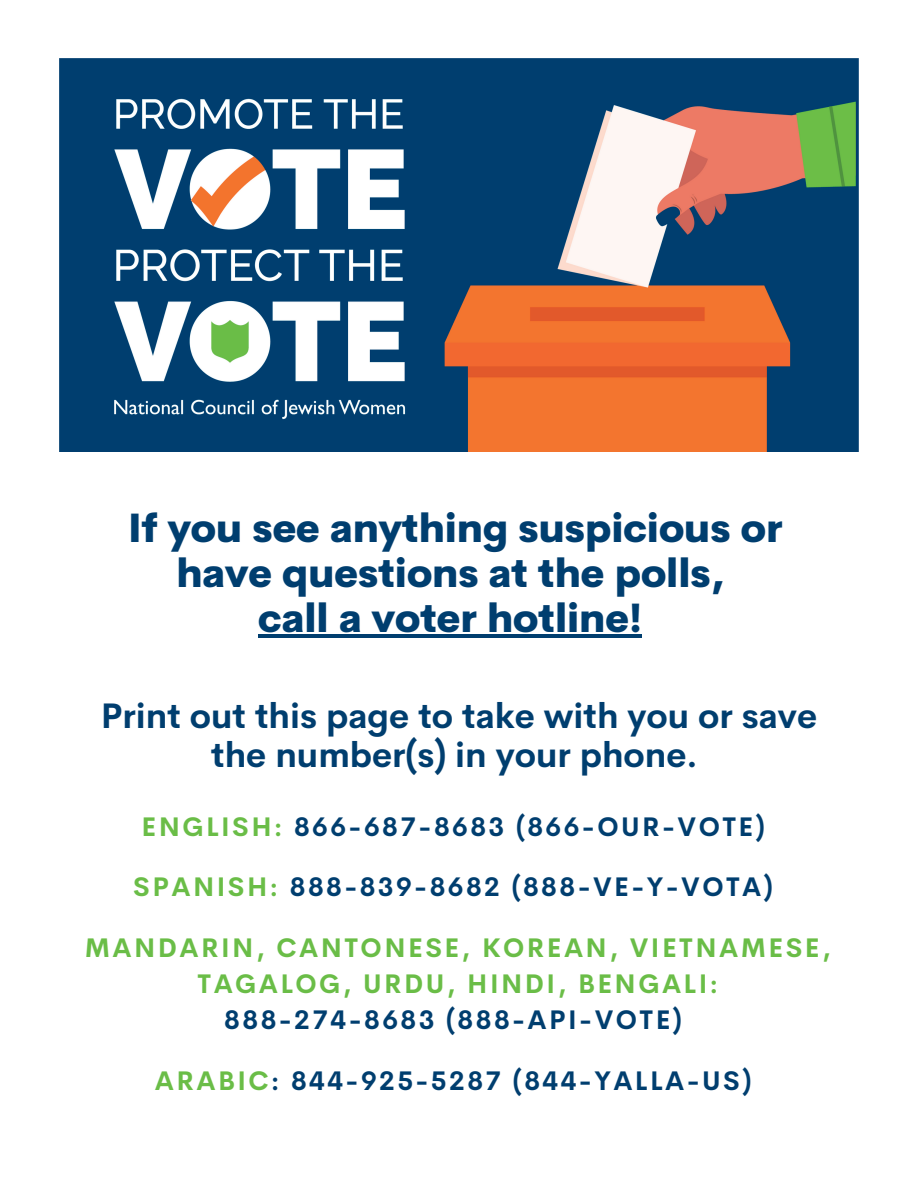
<style>
.page{position:relative;width:918px;height:1188px;background:#fff}
.page>*{position:absolute;margin:0;border:0;box-sizing:border-box;transform-origin:0 0}
.t1{font:800 39.45px/45px "Cerebri Sans";color:#003e6f;text-align:center}
.t2{font:700 34.65px/39.3px "Cerebri Sans";color:#003e6f;text-align:center}
.t3{font:700 26.4px "Cerebri Sans";letter-spacing:.095em;color:#003e6f}
.t4{font:700 26.4px/36px "Cerebri Sans";letter-spacing:.095em;color:#6abd47;text-align:center}
.s1{color:#6abd47}
</style>
<div class="page">
<img style="left:60px;top:59px;width:799px;height:392px">
<hr style="left:258px;top:634px;width:384px;height:4px;background:#003e6f">
<h1 class="t1" style="left:128px;top:506px;width:656px">If you see anything suspicious or have questions at the polls,<br>call a voter hotline!</h1>
<h2 class="t2" style="left:101px;top:696px;width:718px">Print out this page to take with you or save the number(s) in your phone.</h2>
<p class="t3" style="left:142px;top:809px;width:625px"><span class="s1">ENGLISH:</span> 866-687-8683 (866-OUR-VOTE)</p>
<p class="t3" style="left:133px;top:870px;width:641px"><span class="s1">SPANISH:</span> 888-839-8682 (888-VE-Y-VOTA)</p>
<p class="t4" style="left:85px;top:930px;width:747px">MANDARIN, CANTONESE, KOREAN, VIETNAMESE,<br>TAGALOG, URDU, HINDI, BENGALI:</p>
<p class="t3" style="left:224px;top:1003px;width:459px">888-274-8683 (888-API-VOTE)</p>
<p class="t3" style="left:155px;top:1063px;width:598px"><span class="s1">ARABIC</span>: 844-925-5287 (844-YALLA-US)</p>
</div>
